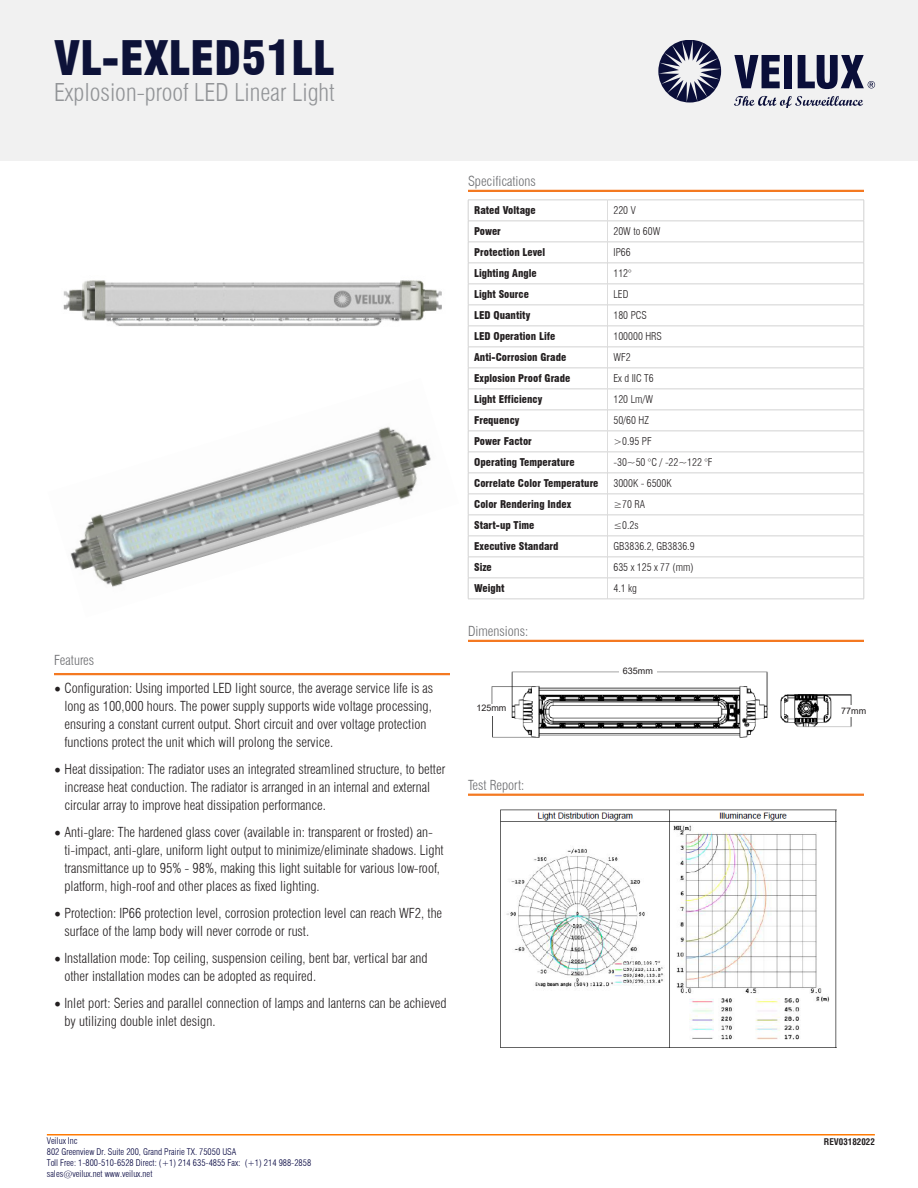
<style>
.page{position:relative;width:918px;height:1188px;background:#fff}
.page>*{position:absolute;margin:0;border:0;box-sizing:border-box;transform-origin:0 0}
.t1{font:900 condensed 46.5px "Swiss 721 BT";color:#0d1238}
.t2{font:300 condensed 24px "Swiss 721 BT";color:#939598}
.t3{font:300 condensed 13.5px/18px "Swiss 721 BT";color:#231f20}
.t4{font:300 condensed 13.5px "Swiss 721 BT";color:#6c6d70}
.t5{font:900 condensed 10.5px "Swiss 721 BT";color:#231f20}
.t6{font:300 condensed 10.5px "Swiss 721 BT";color:#231f20}
.t7{font:300 condensed 9px/10.8px "Swiss 721 BT";color:#00003d}
.t8{font:9px "Arial";color:#231f20}
.t9{font:700 condensed 9px "Helvetica";color:#231f20}
.s1{font-family:"Minion Pro";font-weight:400;font-stretch:normal;font-size:18px}
</style>
<div class="page">
<hr style="left:47px;top:1134px;width:828px;height:2px;background:#ff7a03">
<div style="left:0;top:0;width:918px;height:161px;background:#f1f1f1"></div>
<svg style="left:734px;top:55px;width:46px;height:33px"></svg>
<div style="left:784px;top:55px;width:8px;height:33px;background:#0a0e39"></div>
<svg style="left:798px;top:55px;width:77px;height:34px"></svg>
<svg style="left:658px;top:41px;width:63px;height:62px"></svg>
<svg style="left:734px;top:96px;width:129px;height:12px"></svg>
<hr style="left:54px;top:673px;width:396px;height:2px;background:#f47921">
<hr style="left:468px;top:640px;width:396px;height:2px;background:#f47921">
<hr style="left:468px;top:794px;width:396px;height:2px;background:#f47921">
<hr style="left:468px;top:190px;width:396px;height:2px;background:#f47921">
<hr style="left:468px;top:200px;width:140px;height:1px;background:#d2d2d2">
<hr style="left:608px;top:200px;width:256px;height:1px;background:#d2d2d2">
<hr style="left:468px;top:221px;width:140px;height:1px;background:#d2d2d2">
<hr style="left:608px;top:221px;width:256px;height:1px;background:#d2d2d2">
<hr style="left:468px;top:242px;width:140px;height:1px;background:#d2d2d2">
<hr style="left:608px;top:242px;width:256px;height:1px;background:#d2d2d2">
<hr style="left:468px;top:389px;width:140px;height:1px;background:#d2d2d2">
<hr style="left:608px;top:389px;width:256px;height:1px;background:#d2d2d2">
<hr style="left:468px;top:431px;width:140px;height:1px;background:#d2d2d2">
<hr style="left:608px;top:431px;width:256px;height:1px;background:#d2d2d2">
<hr style="left:468px;top:452px;width:140px;height:1px;background:#d2d2d2">
<hr style="left:608px;top:452px;width:256px;height:1px;background:#d2d2d2">
<hr style="left:468px;top:263px;width:140px;height:1px;background:#d2d2d2">
<hr style="left:608px;top:263px;width:256px;height:1px;background:#d2d2d2">
<hr style="left:468px;top:284px;width:140px;height:1px;background:#d2d2d2">
<hr style="left:608px;top:284px;width:256px;height:1px;background:#d2d2d2">
<svg style="left:468px;top:201px;width:1px;height:398px"></svg>
<svg style="left:864px;top:200px;width:1px;height:398px"></svg>
<svg style="left:607px;top:200px;width:1px;height:399px"></svg>
<hr style="left:468px;top:305px;width:140px;height:1px;background:#d2d2d2">
<hr style="left:608px;top:305px;width:256px;height:1px;background:#d2d2d2">
<hr style="left:468px;top:326px;width:140px;height:1px;background:#d2d2d2">
<hr style="left:608px;top:326px;width:256px;height:1px;background:#d2d2d2">
<hr style="left:468px;top:347px;width:140px;height:1px;background:#d2d2d2">
<hr style="left:608px;top:347px;width:256px;height:1px;background:#d2d2d2">
<hr style="left:468px;top:368px;width:140px;height:1px;background:#d2d2d2">
<hr style="left:608px;top:368px;width:256px;height:1px;background:#d2d2d2">
<hr style="left:468px;top:410px;width:140px;height:1px;background:#d2d2d2">
<hr style="left:608px;top:410px;width:256px;height:1px;background:#d2d2d2">
<hr style="left:468px;top:473px;width:140px;height:1px;background:#d2d2d2">
<hr style="left:608px;top:473px;width:256px;height:1px;background:#d2d2d2">
<hr style="left:468px;top:494px;width:140px;height:1px;background:#d2d2d2">
<hr style="left:608px;top:494px;width:256px;height:1px;background:#d2d2d2">
<hr style="left:468px;top:515px;width:140px;height:1px;background:#d2d2d2">
<hr style="left:608px;top:515px;width:256px;height:1px;background:#d2d2d2">
<hr style="left:468px;top:536px;width:140px;height:1px;background:#d2d2d2">
<hr style="left:608px;top:536px;width:256px;height:1px;background:#d2d2d2">
<hr style="left:468px;top:557px;width:140px;height:1px;background:#d2d2d2">
<hr style="left:608px;top:557px;width:256px;height:1px;background:#d2d2d2">
<hr style="left:468px;top:578px;width:140px;height:1px;background:#d2d2d2">
<hr style="left:608px;top:578px;width:256px;height:1px;background:#d2d2d2">
<hr style="left:468px;top:599px;width:140px;height:1px;background:#d2d2d2">
<hr style="left:608px;top:599px;width:256px;height:1px;background:#d2d2d2">
<img style="left:70px;top:426px;width:361px;height:161px">
<img style="left:63px;top:280px;width:379px;height:46px">
<img style="left:491px;top:671px;width:361px;height:67px">
<div style="left:619px;top:667px;width:38px;height:12px;background:#fff"></div>
<div style="left:835px;top:706px;width:38px;height:11px;background:#fff"></div>
<div style="left:472px;top:704px;width:38px;height:12px;background:#fff"></div>
<img style="left:500px;top:809px;width:337px;height:239px">
<h1 class="t1" style="left:54px;top:30px;width:282px">VL-EXLED51LL</h1>
<h2 class="t2" style="left:54px;top:78px;width:282px">Explosion-proof LED Linear Light</h2>
<p class="t4" style="left:54px;top:652px;width:42px">Features</p>
<p class="t3" style="left:64px;top:679px;width:370px;text-indent:-10px"><span class="s1">•</span> Configuration: Using imported LED light source, the average service life is as long as 100,000 hours. The power supply supports wide voltage processing, ensuring a constant current output. Short circuit and over voltage protection functions protect the unit which will prolong the service.</p>
<p class="t3" style="left:64px;top:760px;width:382px;text-indent:-10px"><span class="s1">•</span> Heat dissipation: The radiator uses an integrated streamlined structure, to better increase heat conduction. The radiator is arranged in an internal and external circular array to improve heat dissipation performance.</p>
<p class="t3" style="left:64px;top:823px;width:381px;text-indent:-10px"><span class="s1">•</span> Anti-glare: The hardened glass cover (available in: transparent or frosted) an&shy;ti-impact, anti-glare, uniform light output to minimize/eliminate shadows. Light transmittance up to 95% - 98%, making this light suitable for various low-roof, platform, high-roof and other places as fixed lighting.</p>
<p class="t3" style="left:64px;top:904px;width:379px;text-indent:-10px"><span class="s1">•</span> Protection: IP66 protection level, corrosion protection level can reach WF2, the surface of the lamp body will never corrode or rust.</p>
<p class="t3" style="left:64px;top:949px;width:365px;text-indent:-10px"><span class="s1">•</span> Installation mode: Top ceiling, suspension ceiling, bent bar, vertical bar and other installation modes can be adopted as required.</p>
<p class="t3" style="left:64px;top:994px;width:384px;text-indent:-10px"><span class="s1">•</span> Inlet port: Series and parallel connection of lamps and lanterns can be achieved by utilizing double inlet design.</p>
<p class="t4" style="left:468px;top:173px;width:69px">Specifications</p>
<p class="t5" style="left:474px;top:204px;width:63px">Rated Voltage</p>
<p class="t6" style="left:614px;top:204px;width:24px">220 V</p>
<p class="t5" style="left:474px;top:225px;width:28px">Power</p>
<p class="t6" style="left:614px;top:225px;width:48px">20W to 60W</p>
<p class="t5" style="left:474px;top:246px;width:73px">Protection Level</p>
<p class="t6" style="left:614px;top:246px;width:19px">IP66</p>
<p class="t5" style="left:474px;top:267px;width:64px">Lighting Angle</p>
<p class="t6" style="left:614px;top:267px;width:20px">112°</p>
<p class="t5" style="left:474px;top:288px;width:56px">Light Source</p>
<p class="t6" style="left:614px;top:288px;width:17px">LED</p>
<p class="t5" style="left:474px;top:309px;width:58px">LED Quantity</p>
<p class="t6" style="left:614px;top:309px;width:35px">180 PCS</p>
<p class="t5" style="left:474px;top:330px;width:83px">LED Operation Life</p>
<p class="t6" style="left:614px;top:330px;width:50px">100000 HRS</p>
<p class="t5" style="left:474px;top:351px;width:94px">Anti-Corrosion Grade</p>
<p class="t6" style="left:614px;top:351px;width:19px">WF2</p>
<p class="t5" style="left:474px;top:372px;width:98px">Explosion Proof Grade</p>
<p class="t6" style="left:614px;top:372px;width:42px">Ex d IIC T6</p>
<p class="t5" style="left:474px;top:393px;width:70px">Light Efficiency</p>
<p class="t6" style="left:614px;top:393px;width:41px">120 Lm/W</p>
<p class="t5" style="left:474px;top:414px;width:47px">Frequency</p>
<p class="t6" style="left:614px;top:414px;width:37px">50/60 HZ</p>
<p class="t5" style="left:474px;top:435px;width:59px">Power Factor</p>
<p class="t6" style="left:614px;top:435px;width:40px">&gt;0.95 PF</p>
<p class="t5" style="left:474px;top:456px;width:102px">Operating Temperature</p>
<p class="t6" style="left:614px;top:456px;width:100px">-30~50 °C / -22~122 °F</p>
<p class="t5" style="left:474px;top:477px;width:126px">Correlate Color Temperature</p>
<p class="t6" style="left:614px;top:477px;width:60px">3000K - 6500K</p>
<p class="t5" style="left:474px;top:498px;width:98px">Color Rendering Index</p>
<p class="t6" style="left:614px;top:498px;width:33px">≥70 RA</p>
<p class="t5" style="left:474px;top:519px;width:62px">Start-up Time</p>
<p class="t6" style="left:614px;top:519px;width:27px">≤0.2s</p>
<p class="t5" style="left:474px;top:540px;width:86px">Executive Standard</p>
<p class="t6" style="left:614px;top:540px;width:83px">GB3836.2, GB3836.9</p>
<p class="t5" style="left:474px;top:561px;width:19px">Size</p>
<p class="t6" style="left:614px;top:561px;width:82px">635 x 125 x 77 (mm)</p>
<p class="t5" style="left:474px;top:582px;width:32px">Weight</p>
<p class="t6" style="left:614px;top:582px;width:25px">4.1 kg</p>
<p class="t4" style="left:468px;top:623px;width:62px">Dimensions:</p>
<p class="t8" style="left:623px;top:665px;width:32px">635mm</p>
<p class="t8" style="left:476px;top:701px;width:32px">125mm</p>
<p class="t8" style="left:841px;top:704px;width:27px">77mm</p>
<p class="t4" style="left:468px;top:777px;width:58px">Test Report:</p>
<p class="t7" style="left:47px;top:1136px;width:266px">Veilux Inc<br>802 Greenview Dr. Suite 200, Grand Prairie TX. 75050 USA<br>Toll Free: 1-800-510-6528 Direct: (+1) 214 635-4855 Fax: (+1) 214 988-2858 sales@veilux.net www.veilux.net</p>
<p class="t9" style="left:824px;top:1136px;width:53px">REV03182022</p>
</div>
